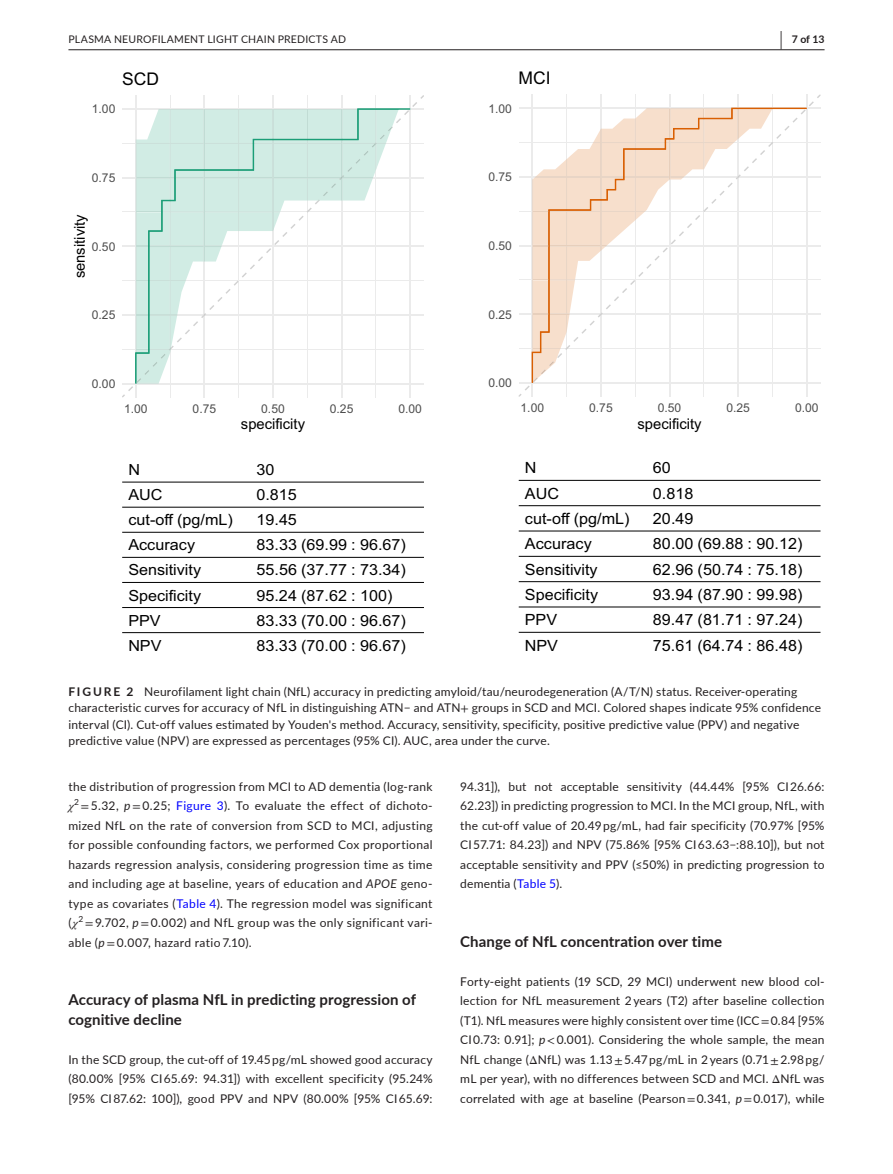
<style>
.page{position:relative;width:893px;height:1174px;background:#fff}
.page>*{position:absolute;margin:0;border:0;box-sizing:border-box;transform-origin:0 0}
.t1{font:17.4px "Arial";color:#000}
.t2{font:15.45px "Arial";color:#000;scale:1.05 1}
.t3{font:15.3px "Arial";color:#000;scale:1.06 1}
.t4{font:700 15px/19.5px "Lato";letter-spacing:.005em;color:#231f20}
.t5{font:14.85px "Arial";color:#000}
.t6{font:12.15px "Arial";color:#4d4d4d}
.t7{font:12px/19.5px "Lato";letter-spacing:.015em;color:#231f20;text-align:justify}
.t8{font:italic 12px "STIX";color:#231f20}
.t9{font:10.5px "Lato";letter-spacing:.02em;color:#231f20}
.t10{font:700 10.5px "Lato";color:#231f20}
.t11{font:8.4px "Lato";color:#231f20}
.s1{font-size:19.5px}
.s2{font-weight:700}
.s3{font-family:"STIX"}
.s4{font-style:italic}
.s5{color:#00f}
.s6{font-family:"STIX";font-style:italic}
</style>
<div class="page">
<hr style="left:68px;top:49px;width:756px;height:1px;background:#231f20">
<svg style="left:122px;top:95px;width:302px;height:302px"></svg>
<svg style="left:519px;top:95px;width:301px;height:301px"></svg>
<hr style="left:122px;top:482px;width:302px;height:1px;background:#000">
<hr style="left:122px;top:507px;width:302px;height:1px;background:#000">
<hr style="left:122px;top:532px;width:302px;height:1px;background:#000">
<hr style="left:122px;top:557px;width:302px;height:1px;background:#000">
<hr style="left:122px;top:582px;width:302px;height:1px;background:#000">
<hr style="left:122px;top:607px;width:302px;height:1px;background:#000">
<hr style="left:122px;top:632px;width:302px;height:1px;background:#000">
<hr style="left:519px;top:480px;width:301px;height:1px;background:#000">
<hr style="left:519px;top:505px;width:301px;height:1px;background:#000">
<hr style="left:519px;top:531px;width:301px;height:1px;background:#000">
<hr style="left:519px;top:556px;width:301px;height:1px;background:#000">
<hr style="left:519px;top:581px;width:301px;height:1px;background:#000">
<hr style="left:519px;top:606px;width:301px;height:1px;background:#000">
<hr style="left:519px;top:632px;width:301px;height:1px;background:#000">
<p class="t9" style="left:68px;top:31px;width:279px">PLASMA NEUROFILAMENT LIGHT CHAIN PREDICTS AD</p>
<p class="t10" style="left:780px;top:31px;width:46px"><span class="s1">|</span> 7 of 13</p>
<h1 class="t1" style="left:122px;top:67px;width:38px">SCD</h1>
<h1 class="t1" style="left:519px;top:66px;width:34px">MCI</h1>
<p class="t6" style="left:92px;top:101px;width:25px">1.00</p>
<p class="t6" style="left:488px;top:100px;width:25px">1.00</p>
<p class="t6" style="left:92px;top:169px;width:25px">0.75</p>
<p class="t6" style="left:488px;top:169px;width:25px">0.75</p>
<p class="t5" style="left:70px;top:278px;width:66px;rotate:-90deg">sensitivity</p>
<p class="t6" style="left:92px;top:238px;width:25px">0.50</p>
<p class="t6" style="left:488px;top:237px;width:25px">0.50</p>
<p class="t6" style="left:92px;top:307px;width:25px">0.25</p>
<p class="t6" style="left:488px;top:306px;width:25px">0.25</p>
<p class="t6" style="left:92px;top:375px;width:25px">0.00</p>
<p class="t6" style="left:488px;top:374px;width:25px">0.00</p>
<p class="t6" style="left:124px;top:400px;width:25px">1.00</p>
<p class="t6" style="left:193px;top:400px;width:25px">0.75</p>
<p class="t6" style="left:261px;top:400px;width:25px">0.50</p>
<p class="t6" style="left:330px;top:400px;width:25px">0.25</p>
<p class="t6" style="left:398px;top:400px;width:25px">0.00</p>
<p class="t5" style="left:241px;top:414px;width:66px">specificity</p>
<p class="t6" style="left:521px;top:399px;width:25px">1.00</p>
<p class="t6" style="left:589px;top:399px;width:25px">0.75</p>
<p class="t6" style="left:658px;top:399px;width:25px">0.50</p>
<p class="t6" style="left:726px;top:399px;width:25px">0.25</p>
<p class="t6" style="left:795px;top:399px;width:25px">0.00</p>
<p class="t5" style="left:637px;top:413px;width:66px">specificity</p>
<p class="t3" style="left:128px;top:459px;width:13px">N</p>
<p class="t3" style="left:256px;top:459px;width:18px">30</p>
<p class="t3" style="left:128px;top:484px;width:34px">AUC</p>
<p class="t3" style="left:256px;top:484px;width:40px">0.815</p>
<p class="t3" style="left:128px;top:509px;width:100px">cut-off (pg/mL)</p>
<p class="t3" style="left:256px;top:509px;width:40px">19.45</p>
<p class="t3" style="left:128px;top:534px;width:64px">Accuracy</p>
<p class="t3" style="left:256px;top:534px;width:143px">83.33 (69.99 : 96.67)</p>
<p class="t3" style="left:128px;top:559px;width:70px">Sensitivity</p>
<p class="t3" style="left:256px;top:559px;width:143px">55.56 (37.77 : 73.34)</p>
<p class="t3" style="left:128px;top:584px;width:70px">Specificity</p>
<p class="t3" style="left:256px;top:584px;width:130px">95.24 (87.62 : 100)</p>
<p class="t3" style="left:128px;top:610px;width:32px">PPV</p>
<p class="t3" style="left:256px;top:610px;width:143px">83.33 (70.00 : 96.67)</p>
<p class="t3" style="left:128px;top:635px;width:33px">NPV</p>
<p class="t3" style="left:256px;top:635px;width:143px">83.33 (70.00 : 96.67)</p>
<p class="t2" style="left:525px;top:457px;width:13px">N</p>
<p class="t2" style="left:653px;top:457px;width:19px">60</p>
<p class="t2" style="left:525px;top:482px;width:34px">AUC</p>
<p class="t2" style="left:653px;top:482px;width:40px">0.818</p>
<p class="t2" style="left:525px;top:508px;width:101px">cut-off (pg/mL)</p>
<p class="t2" style="left:653px;top:508px;width:40px">20.49</p>
<p class="t2" style="left:525px;top:533px;width:65px">Accuracy</p>
<p class="t2" style="left:653px;top:533px;width:144px">80.00 (69.88 : 90.12)</p>
<p class="t2" style="left:525px;top:558px;width:71px">Sensitivity</p>
<p class="t2" style="left:653px;top:558px;width:144px">62.96 (50.74 : 75.18)</p>
<p class="t2" style="left:525px;top:584px;width:71px">Specificity</p>
<p class="t2" style="left:653px;top:584px;width:144px">93.94 (87.90 : 99.98)</p>
<p class="t2" style="left:525px;top:609px;width:32px">PPV</p>
<p class="t2" style="left:653px;top:609px;width:144px">89.47 (81.71 : 97.24)</p>
<p class="t2" style="left:525px;top:634px;width:33px">NPV</p>
<p class="t2" style="left:653px;top:634px;width:144px">75.61 (64.74 : 86.48)</p>
<p class="t7" style="left:68px;top:682px;width:754px;line-height:16.5px;text-align:left"><span class="s2">FIGURE 2</span> Neurofilament light chain (NfL) accuracy in predicting amyloid/tau/neurodegeneration (A/T/N) status. Receiver-operating characteristic curves for accuracy of NfL in distinguishing ATN− and ATN<span class="s3">+</span> groups in SCD and MCI. Colored shapes indicate 95% confidence interval (CI). Cut-off values estimated by Youden's method. Accuracy, sensitivity, specificity, positive predictive value (PPV) and negative predictive value (NPV) are expressed as percentages (95% CI). AUC, area under the curve.</p>
<p class="t7" style="left:68px;top:776px;width:366px">the distribution of progression from MCI to AD dementia (log-rank</p>
<p class="t8" style="left:68px;top:798px;width:7px">χ</p>
<p class="t11" style="left:74px;top:796px;width:6px">2</p>
<p class="t7" style="left:68px;top:795px;width:366px;text-indent:13px"><span class="s3">=</span> 5.32, <span class="s4">p</span><span class="s3">=</span> 0.25; <span class="s5">Figure 3</span>). To evaluate the effect of dichoto&shy;mized NfL on the rate of conversion from SCD to MCI, adjusting for possible confounding factors, we performed Cox proportional hazards regression analysis, considering progression time as time and including age at baseline, years of education and <span class="s4">APOE</span> geno&shy;type as covariates (<span class="s5">Table 4</span>). The regression model was significant (<span class="s6">χ</span></p>
<p class="t11" style="left:78px;top:913px;width:6px">2</p>
<p class="t7" style="left:68px;top:912px;width:366px;text-indent:17px"><span class="s3">=</span> 9.702, <span class="s4">p</span><span class="s3">=</span> 0.002) and NfL group was the only significant vari&shy;able (<span class="s4">p</span><span class="s3">=</span> 0.007, hazard ratio 7.10).</p>
<p class="t4" style="left:68px;top:989px;width:349px">Accuracy of plasma NfL in predicting progression of cognitive decline</p>
<p class="t7" style="left:68px;top:1049px;width:366px">In the SCD group, the cut-off of 19.45 pg/mL showed good accuracy (80.00% [95% CI 65.69: 94.31]) with excellent specificity (95.24% [95% CI 87.62: 100]), good PPV and NPV (80.00% [95% CI 65.69:</p>
<p class="t7" style="left:460px;top:776px;width:366px">94.31]), but not acceptable sensitivity (44.44% [95% CI 26.66:<br>62.23]) in predicting progression to MCI. In the MCI group, NfL, with the cut-off value of 20.49 pg/mL, had fair specificity (70.97% [95% CI 57.71: 84.23]) and NPV (75.86% [95% CI 63.63−:88.10]), but not acceptable sensitivity and PPV (≤50%) in predicting progression to dementia (<span class="s5">Table 5</span>).</p>
<p class="t4" style="left:460px;top:931px;width:263px">Change of NfL concentration over time</p>
<p class="t7" style="left:460px;top:971px;width:366px">Forty-eight patients (19 SCD, 29 MCI) underwent new blood col&shy;lection for NfL measurement 2 years (T2) after baseline collection (T1). NfL measures were highly consistent over time (ICC <span class="s3">=</span> 0.84 [95% CI 0.73: 0.91]; <span class="s4">p</span><span class="s3">&lt;</span> 0.001). Considering the whole sample, the mean NfL change (<span class="s3">Δ</span>NfL) was 1.13 <span class="s3">±</span> 5.47 pg/mL in 2 years (0.71 <span class="s3">±</span> 2.98 pg/ mL per year), with no differences between SCD and MCI. <span class="s3">Δ</span>NfL was correlated with age at baseline (Pearson <span class="s3">=</span> 0.341, <span class="s4">p</span><span class="s3">=</span> 0.017), while</p>
</div>
